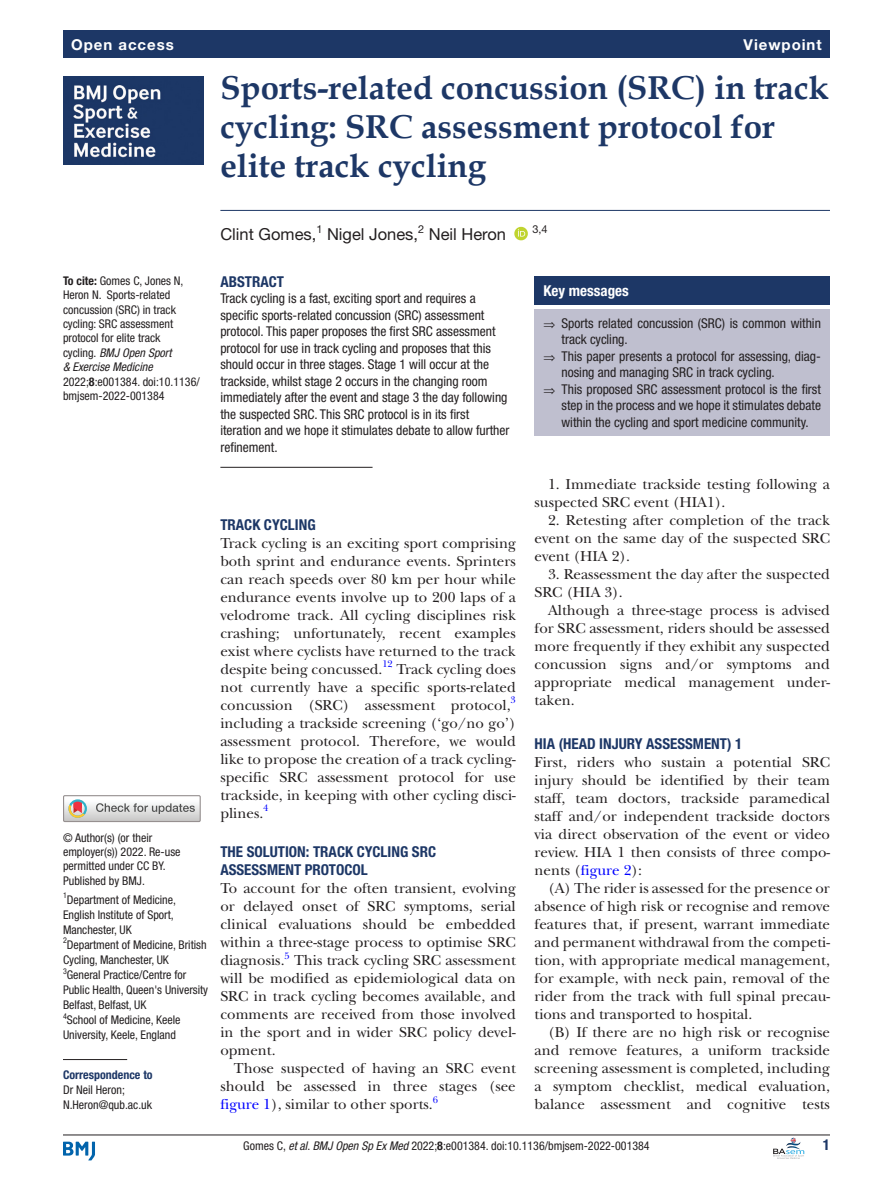
<style>
.page{position:relative;width:893px;height:1191px;background:#fff}
.page>*{position:absolute;margin:0;border:0;box-sizing:border-box;transform-origin:0 0}
.t1{font:700 33px/39px "Book Antiqua";color:#1d3766}
.t2{font:16.5px "Helvetica Neue LT Std";color:#231f20}
.t3{font:15px/18px "New Baskerville";color:#231f20;text-align:justify}
.t4{font:700 condensed 15px/18px "Helvetica Neue LT Std";color:#1d3766}
.t5{font:700 15px "Helvetica Neue LT Std";letter-spacing:.065em;color:#fff}
.t6{font:700 condensed 15px "Helvetica Neue LT Std";color:#fff}
.t7{font:condensed 13.5px/16.5px "Helvetica Neue LT Std";color:#231f20}
.t8{font:condensed 12px/14.4px "Helvetica Neue LT Std";color:#231f20}
.t9{font:700 condensed 12px "Helvetica Neue LT Std";color:#1d3766}
.t10{font:10.95px "Helvetica Neue LT Std";color:#231f20}
.t11{font:9.9px "New Baskerville";color:#00f}
.t12{font:condensed 7.95px "Helvetica Neue LT Std";color:#231f20}
.s1{font-weight:700}
.s2{font-style:italic}
.s3{color:#00f}
</style>
<div class="page">
<hr style="left:63px;top:1134px;width:767px;height:1px;background:#231f20">
<svg style="left:63px;top:1141px;width:32px;height:19px"></svg>
<svg style="left:773px;top:1137px;width:31px;height:22px"></svg>
<div style="left:63px;top:31px;width:767px;height:27px;background:#1d3766"></div>
<hr style="left:220px;top:210px;width:610px;height:1px;background:#1d3766">
<svg style="left:514px;top:227px;width:14px;height:13px"></svg>
<hr style="left:63px;top:1059px;width:64px;height:1px;background:#231f20">
<div style="left:63px;top:795px;width:138px;height:27px;border:1px solid #969090"></div>
<svg style="left:64px;top:795px;width:136px;height:26px"></svg>
<img style="left:63px;top:77px;width:140px;height:88px">
<hr style="left:220px;top:467px;width:153px;height:1px;background:#231f20">
<div style="left:535px;top:276px;width:295px;height:29px;background:#1d3766"></div>
<div style="left:535px;top:309px;width:295px;height:126px;background:#bfbfcf"></div>
<p class="t5" style="left:71px;top:35px;width:104px">Open access</p>
<p class="t5" style="left:744px;top:35px;width:80px">Viewpoint</p>
<h1 class="t1" style="left:220px;top:68px;width:610px">Sports-related concussion (SRC) in track cycling: SRC assessment protocol for elite track cycling</h1>
<p class="t2" style="left:220px;top:225px;width:97px">Clint Gomes,</p>
<p class="t10" style="left:316px;top:222px;width:8px">1</p>
<p class="t2" style="left:327px;top:225px;width:93px">Nigel Jones,</p>
<p class="t10" style="left:418px;top:222px;width:8px">2</p>
<p class="t2" style="left:429px;top:225px;width:79px">Neil Heron</p>
<p class="t10" style="left:532px;top:222px;width:17px">3,4</p>
<p class="t8" style="left:63px;top:273px;width:138px"><span class="s1">To cite:</span> Gomes C, Jones N,<br>Heron N. Sports-related concussion (SRC) in track cycling: SRC assessment protocol for elite track<br>cycling. <span class="s2">BMJ Open Sport<br>&amp; Exercise Medicine<br></span>2022;<span class="s1">8</span>:e001384. doi:10.1136/ bmjsem-2022-001384</p>
<p class="t8" style="left:63px;top:830px;width:119px">© Author(s) (or their employer(s)) 2022. Re-use permitted under CC BY.<br>Published by BMJ.</p>
<p class="t12" style="left:63px;top:891px;width:5px">1</p>
<p class="t8" style="left:63px;top:892px;width:115px;line-height:15px;text-indent:4px">Department of Medicine,<br>English Institute of Sport,<br>Manchester, UK</p>
<p class="t12" style="left:63px;top:936px;width:5px">2</p>
<p class="t8" style="left:63px;top:937px;width:145px;line-height:15px;text-indent:4px">Department of Medicine, British<br>Cycling, Manchester, UK</p>
<p class="t12" style="left:63px;top:966px;width:5px">3</p>
<p class="t8" style="left:63px;top:967px;width:147px;line-height:15px;text-indent:4px">General Practice/Centre for<br>Public Health, Queen's University<br>Belfast, Belfast, UK<br><sup>4</sup>School of Medicine, Keele<br>University, Keele, England</p>
<p class="t9" style="left:63px;top:1068px;width:91px">Correspondence to</p>
<p class="t8" style="left:63px;top:1082px;width:91px;line-height:15px">Dr Neil Heron;<br>N.Heron@qub.ac.uk</p>
<p class="t4" style="left:220px;top:272px;width:65px">ABSTRACT</p>
<p class="t7" style="left:220px;top:290px;width:291px">Track cycling is a fast, exciting sport and requires a specific sports-related concussion (SRC) assessment protocol. This paper proposes the first SRC assessment protocol for use in track cycling and proposes that this should occur in three stages. Stage 1 will occur at the trackside, whilst stage 2 occurs in the changing room immediately after the event and stage 3 the day following the suspected SRC. This SRC protocol is in its first iteration and we hope it stimulates debate to allow further refinement.</p>
<p class="t4" style="left:220px;top:515px;width:97px">TRACK CYCLING</p>
<p class="t3" style="left:220px;top:534px;width:297px">Track cycling is an exciting sport comprising both sprint and endurance events. Sprinters can reach speeds over 80 km per hour while endurance events involve up to 200 laps of a velodrome track. All cycling disciplines risk crashing; unfortunately, recent examples exist where cyclists have returned to the track despite being concussed.</p>
<p class="t11" style="left:382px;top:658px;width:12px">12</p>
<p class="t3" style="left:220px;top:660px;width:297px;text-indent:176px">Track cycling does not currently have a specific sports-related concussion (SRC) assessment protocol,</p>
<p class="t11" style="left:511px;top:694px;width:7px">3</p>
<p class="t3" style="left:220px;top:714px;width:297px">including a trackside screening (‘go/no go’) assessment protocol. Therefore, we would like to propose the creation of a track cycling&shy;specific SRC assessment protocol for use trackside, in keeping with other cycling disci&shy;plines.</p>
<p class="t11" style="left:263px;top:802px;width:7px">4</p>
<p class="t4" style="left:220px;top:842px;width:217px">THE SOLUTION: TRACK CYCLING SRC<br>ASSESSMENT PROTOCOL</p>
<p class="t3" style="left:220px;top:879px;width:297px">To account for the often transient, evolving or delayed onset of SRC symptoms, serial clinical evaluations should be embedded within a three-stage process to optimise SRC diagnosis.</p>
<p class="t11" style="left:285px;top:949px;width:7px">5</p>
<p class="t3" style="left:220px;top:951px;width:297px;text-indent:74px">This track cycling SRC assessment will be modified as epidemiological data on SRC in track cycling becomes available, and comments are received from those involved in the sport and in wider SRC policy devel&shy;opment.</p>
<p class="t3" style="left:220px;top:1059px;width:297px;text-indent:14px">Those suspected of having an SRC event should be assessed in three stages (see <span class="s3">figure 1</span>), similar to other sports.<sup>6</sup></p>
<p class="t6" style="left:544px;top:281px;width:87px">Key messages</p>
<p class="t7" style="left:544px;top:314px;width:279px">⇒ Sports related concussion (SRC) is common within</p>
<p class="t7" style="left:562px;top:331px;width:68px">track cycling.</p>
<p class="t7" style="left:544px;top:347px;width:279px">⇒ This paper presents a protocol for assessing, diag-</p>
<p class="t7" style="left:562px;top:364px;width:215px">nosing and managing SRC in track cycling.</p>
<p class="t7" style="left:544px;top:380px;width:279px">⇒ This proposed SRC assessment protocol is the first</p>
<p class="t7" style="left:562px;top:397px;width:261px">step in the process and we hope it stimulates debate</p>
<p class="t7" style="left:562px;top:413px;width:249px">within the cycling and sport medicine community.</p>
<p class="t3" style="left:535px;top:475px;width:297px;text-indent:14px">1. Immediate trackside testing following a suspected SRC event (HIA1).</p>
<p class="t3" style="left:535px;top:511px;width:297px;text-indent:14px">2. Retesting after completion of the track event on the same day of the suspected SRC event (HIA 2).</p>
<p class="t3" style="left:535px;top:565px;width:297px;text-indent:14px">3. Reassessment the day after the suspected<br>SRC (HIA 3).</p>
<p class="t3" style="left:535px;top:601px;width:297px;text-indent:14px">Although a three-stage process is advised for SRC assessment, riders should be assessed more frequently if they exhibit any suspected concussion signs and/or symptoms and appropriate medical management under&shy;taken.</p>
<p class="t4" style="left:535px;top:734px;width:209px">HIA (HEAD INJURY ASSESSMENT) 1</p>
<p class="t3" style="left:535px;top:753px;width:297px">First, riders who sustain a potential SRC injury should be identified by their team staff, team doctors, trackside paramedical staff and/or independent trackside doctors via direct observation of the event or video review. HIA 1 then consists of three compo&shy;nents (<span class="s3">figure 2</span>):</p>
<p class="t3" style="left:535px;top:879px;width:297px;text-indent:13px">(A) The rider is assessed for the presence or absence of high risk or recognise and remove features that, if present, warrant immediate and permanent withdrawal from the competi&shy;tion, with appropriate medical management, for example, with neck pain, removal of the rider from the track with full spinal precau&shy;tions and transported to hospital.</p>
<p class="t3" style="left:535px;top:1023px;width:297px;text-indent:13px">(B) If there are no high risk or recognise and remove features, a uniform trackside screening assessment is completed, including a symptom checklist, medical evaluation, balance assessment and cognitive tests</p>
<p class="t8" style="left:243px;top:1138px;width:408px">Gomes C, <span class="s2">et al</span>. <span class="s2">BMJ Open Sp Ex Med</span> 2022;<span class="s1">8</span>:e001384. doi:10.1136/bmjsem-2022-001384</p>
<p class="t4" style="left:823px;top:1135px;width:9px">1</p>
</div>
